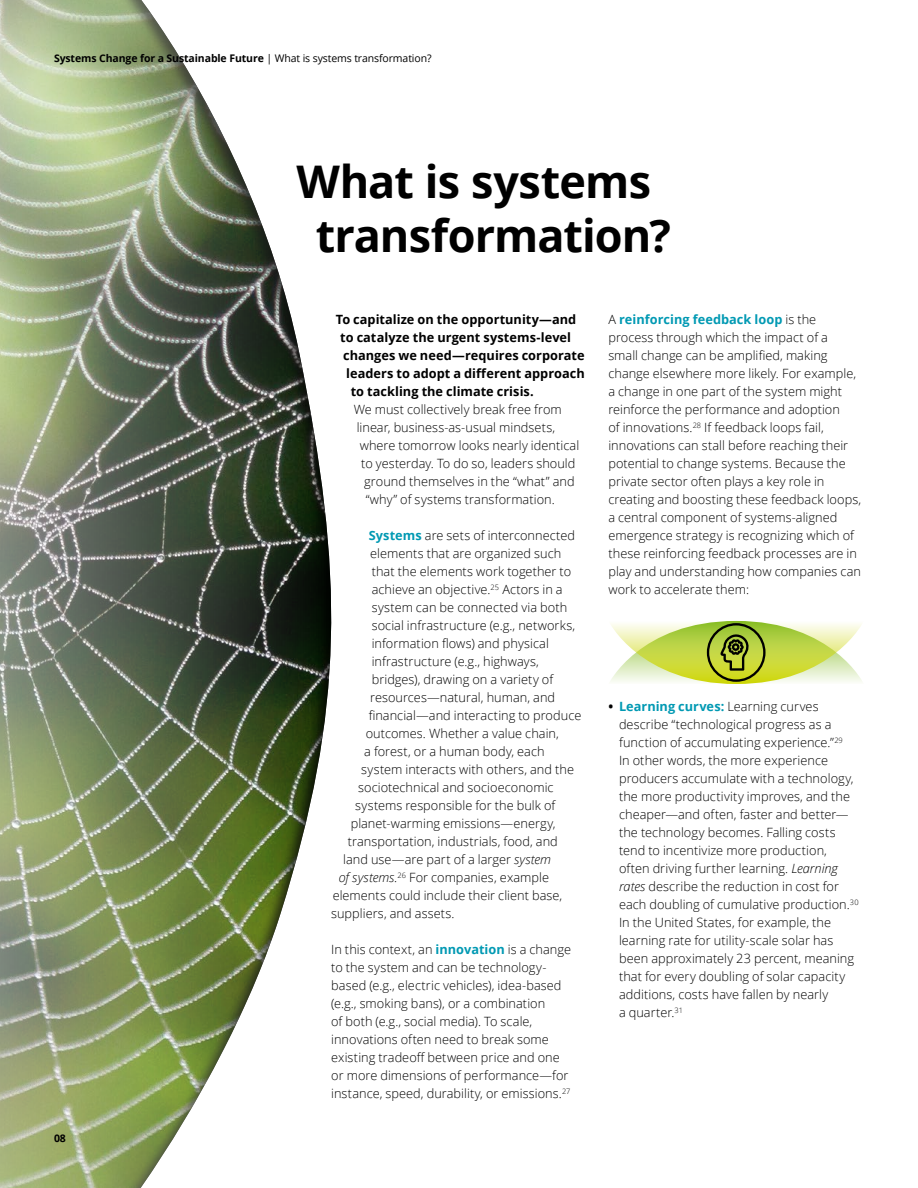
<style>
.page{position:relative;width:918px;height:1188px;background:#fff}
.page>*{position:absolute;margin:0;border:0;box-sizing:border-box;transform-origin:0 0}
.t1{font:700 45px/54px "Open Sans";letter-spacing:-.02em;color:#000;text-align:center}
.t2{font:300 12.75px/18px "Open Sans";letter-spacing:.005em;color:#000}
.t3{font:700 12.75px "Open Sans";letter-spacing:.005em;color:#000}
.t4{font:700 10.5px "Open Sans";letter-spacing:-.01em;color:#000}
.s1{font-weight:400}
.s2{font-weight:700;color:#0099b3}
.s3{font-style:italic}
.s4{font-weight:700}
</style>
<div class="page">
<svg style="left:610px;top:621px;width:252px;height:63px"></svg>
<div style="left:0;top:0;width:344px;height:1188px;background:#000;opacity:.75"></div>
<p class="t4" style="left:54px;top:51px;width:379px">Systems Change for a Sustainable Future <span class="s1">| What is systems transformation?</span></p>
<h1 class="t1" style="left:296px;top:154px;width:376px">What is systems transformation?</h1>
<p class="t4" style="left:54px;top:1131px;width:13px">08</p>
<p class="t3" style="left:336px;top:310px;width:242px">To capitalize on the opportunity—and</p>
<p class="t3" style="left:340px;top:328px;width:232px">to catalyze the urgent systems-level</p>
<p class="t3" style="left:343px;top:346px;width:243px">changes we need—requires corporate</p>
<p class="t3" style="left:346px;top:364px;width:240px">leaders to adopt a different approach</p>
<p class="t3" style="left:351px;top:382px;width:185px">to tackling the climate crisis.</p>
<p class="t2" style="left:354px;top:400px;width:210px">We must collectively break free from</p>
<p class="t2" style="left:357px;top:418px;width:200px">linear, business-as-usual mindsets,</p>
<p class="t2" style="left:360px;top:436px;width:221px">where tomorrow looks nearly identical</p>
<p class="t2" style="left:361px;top:454px;width:216px">to yesterday. To do so, leaders should</p>
<p class="t2" style="left:364px;top:472px;width:212px">ground themselves in the “what” and</p>
<p class="t2" style="left:366px;top:490px;width:191px">“why” of systems transformation.</p>
<p class="t2" style="left:369px;top:526px;width:208px"><span class="s2">Systems</span> are sets of interconnected</p>
<p class="t2" style="left:370px;top:544px;width:193px">elements that are organized such</p>
<p class="t2" style="left:372px;top:562px;width:201px">that the elements work together to</p>
<p class="t2" style="left:372px;top:580px;width:193px">achieve an objective.<sup>25</sup> Actors in a</p>
<p class="t2" style="left:372px;top:598px;width:197px">system can be connected via both</p>
<p class="t2" style="left:372px;top:616px;width:205px">social infrastructure (e.g., networks,</p>
<p class="t2" style="left:372px;top:634px;width:179px">information flows) and physical</p>
<p class="t2" style="left:372px;top:652px;width:169px">infrastructure (e.g., highways,</p>
<p class="t2" style="left:372px;top:670px;width:183px">bridges), drawing on a variety of</p>
<p class="t2" style="left:370px;top:688px;width:186px">resources—natural, human, and</p>
<p class="t2" style="left:369px;top:706px;width:214px">financial—and interacting to produce</p>
<p class="t2" style="left:366px;top:724px;width:195px">outcomes. Whether a value chain,</p>
<p class="t2" style="left:364px;top:742px;width:182px">a forest, or a human body, each</p>
<p class="t2" style="left:361px;top:760px;width:214px">system interacts with others, and the</p>
<p class="t2" style="left:358px;top:778px;width:197px">sociotechnical and socioeconomic</p>
<p class="t2" style="left:355px;top:796px;width:202px">systems responsible for the bulk of</p>
<p class="t2" style="left:351px;top:814px;width:206px">planet-warming emissions—energy,</p>
<p class="t2" style="left:348px;top:832px;width:212px">transportation, industrials, food, and</p>
<p class="t2" style="left:343px;top:850px;width:210px">land use—are part of a larger <span class="s3">system</span></p>
<p class="t2" style="left:339px;top:868px;width:212px"><span class="s3">of systems</span>. <sup>26</sup> For companies, example</p>
<p class="t2" style="left:333px;top:886px;width:231px">elements could include their client base,</p>
<p class="t2" style="left:331px;top:904px;width:125px">suppliers, and assets.</p>
<p class="t2" style="left:331px;top:940px;width:241px">In this context, an <span class="s2">innovation</span> is a change to the system and can be technology&shy;based (e.g., electric vehicles), idea-based (e.g., smoking bans), or a combination<br>of both (e.g., social media). To scale, innovations often need to break some existing tradeoff between price and one or more dimensions of performance—for instance, speed, durability, or emissions.<sup>27</sup></p>
<p class="t2" style="left:608px;top:310px;width:254px">A <span class="s2">reinforcing feedback loop</span> is the process through which the impact of a<br>small change can be amplified, making change elsewhere more likely. For example, a change in one part of the system might reinforce the performance and adoption<br>of innovations.<sup>28</sup> If feedback loops fail, innovations can stall before reaching their potential to change systems. Because the private sector often plays a key role in creating and boosting these feedback loops, a central component of systems-aligned emergence strategy is recognizing which of these reinforcing feedback processes are in play and understanding how companies can work to accelerate them:</p>
<p class="t2" style="left:619px;top:697px;width:241px;text-indent:-11px"><span class="s4">•</span> <span class="s2">Learning curves:</span> Learning curves describe “technological progress as a function of accumulating experience.”<sup>29<br></sup>In other words, the more experience producers accumulate with a technology, the more productivity improves, and the cheaper—and often, faster and better— the technology becomes. Falling costs tend to incentivize more production, often driving further learning. <span class="s3">Learning rates</span> describe the reduction in cost for each doubling of cumulative production.<sup>30<br></sup>In the United States, for example, the learning rate for utility-scale solar has been approximately 23 percent, meaning that for every doubling of solar capacity additions, costs have fallen by nearly<br>a quarter.<sup>31</sup></p>
</div>
